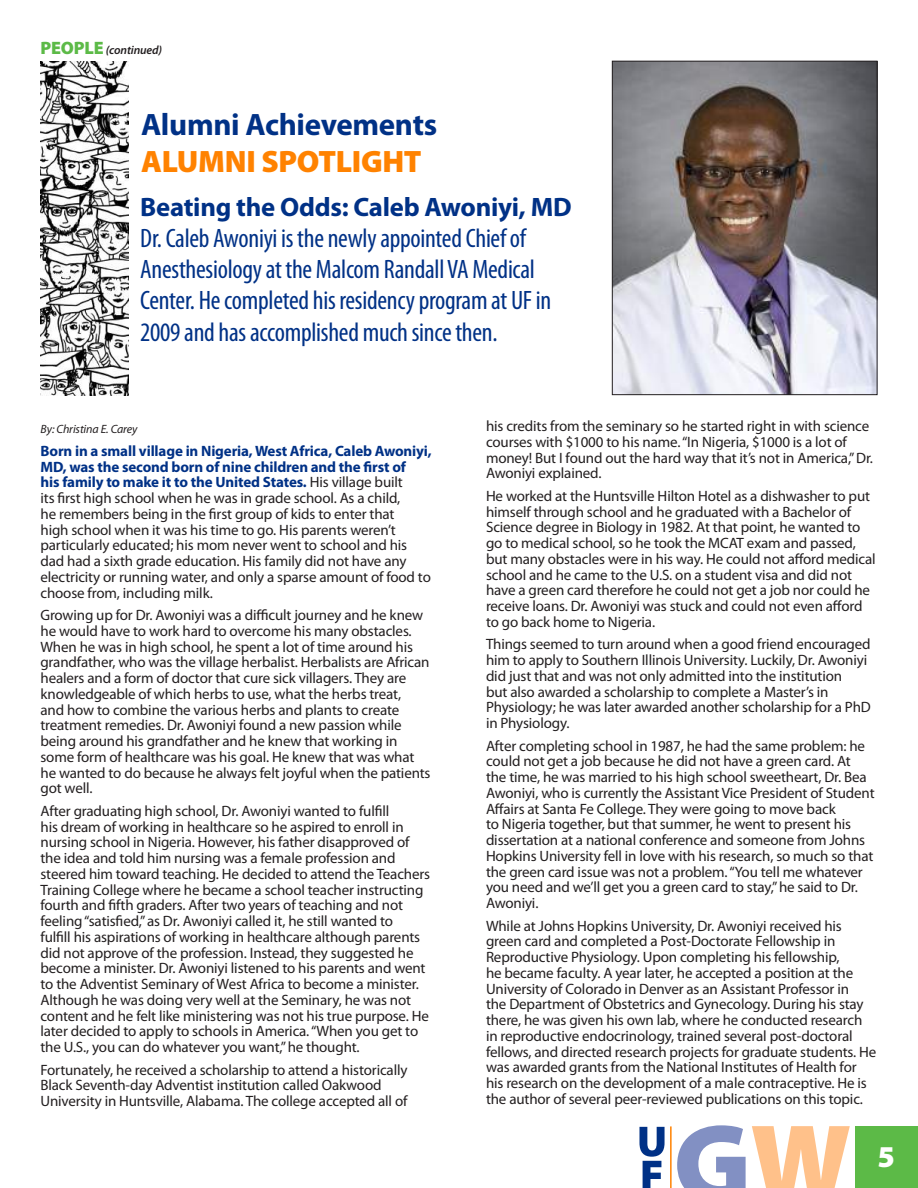
<style>
.page{position:relative;width:918px;height:1188px;background:#fff}
.page>*{position:absolute;margin:0;border:0;box-sizing:border-box;transform-origin:0 0}
.t1{font:700 31.05px "Myriad Pro";letter-spacing:-.01em;color:#003186}
.t2{font:900 31.05px "Myriad Pro";letter-spacing:-.01em;color:#ff8200}
.t3{font:900 30.45px "Myriad Pro";color:#fff}
.t4{font:condensed 26.7px/31.2px "Myriad Pro";letter-spacing:-.01em;color:#003186}
.t5{font:700 26.7px "Myriad Pro";letter-spacing:-.01em;color:#003186}
.t6{font:15px/15.8px "Myriad Pro";letter-spacing:-.01em;color:#231f20}
.t7{font:italic 12px "Myriad Pro";letter-spacing:-.01em;color:#231f20}
.t8{font:italic 600 12px "Myriad Pro";letter-spacing:-.01em;color:#231f20}
.s1{font-weight:900;font-style:normal;font-size:18px;color:#5cba47}
.s2{font-weight:700;color:#003186}
</style>
<div class="page">
<div style="left:855px;top:1126px;width:63px;height:62px;background:#5cba47"></div>
<svg style="left:677px;top:1125px;width:69px;height:63px"></svg>
<svg style="left:752px;top:1126px;width:98px;height:62px"></svg>
<hr style="left:670px;top:1126px;width:2px;height:62px;background:#ff8200">
<svg style="left:639px;top:1127px;width:26px;height:61px"></svg>
<img style="left:614px;top:63px;width:261px;height:330px">
<div style="left:612px;top:61px;width:265px;height:334px;border:1px solid #231f20"></div>
<img style="left:40px;top:61px;width:89px;height:335px">
<p class="t8" style="left:40px;top:43px;width:123px"><span class="s1">PEOPLE</span> (continued)</p>
<h1 class="t1" style="left:141px;top:107px;width:298px">Alumni Achievements</h1>
<h1 class="t2" style="left:141px;top:143px;width:282px">ALUMNI SPOTLIGHT</h1>
<h3 class="t5" style="left:140px;top:192px;width:433px">Beating the Odds: Caleb Awoniyi, MD</h3>
<h3 class="t4" style="left:140px;top:223px;width:413px">Dr. Caleb Awoniyi is the newly appointed Chief of Anesthesiology at the Malcom Randall VA Medical Center. He completed his residency program at UF in 2009 and has accomplished much since then.</h3>
<p class="t7" style="left:40px;top:423px;width:98px">By: Christina E. Carey</p>
<p class="t6" style="left:40px;top:443px;width:393px"><span class="s2">Born in a small village in Nigeria, West Africa, Caleb Awoniyi, MD, was the second born of nine children and the first of<br>his family to make it to the United States.</span> His village built<br>its first high school when he was in grade school. As a child,<br>he remembers being in the first group of kids to enter that<br>high school when it was his time to go. His parents weren’t particularly educated; his mom never went to school and his dad had a sixth grade education. His family did not have any electricity or running water, and only a sparse amount of food to choose from, including milk.</p>
<p class="t6" style="left:40px;top:607px;width:392px">Growing up for Dr. Awoniyi was a difficult journey and he knew he would have to work hard to overcome his many obstacles.<br>When he was in high school, he spent a lot of time around his grandfather, who was the village herbalist. Herbalists are African healers and a form of doctor that cure sick villagers. They are knowledgeable of which herbs to use, what the herbs treat,<br>and how to combine the various herbs and plants to create treatment remedies. Dr. Awoniyi found a new passion while being around his grandfather and he knew that working in some form of healthcare was his goal. He knew that was what he wanted to do because he always felt joyful when the patients got well.</p>
<p class="t6" style="left:40px;top:803px;width:391px">After graduating high school, Dr. Awoniyi wanted to fulfill<br>his dream of working in healthcare so he aspired to enroll in nursing school in Nigeria. However, his father disapproved of the idea and told him nursing was a female profession and steered him toward teaching. He decided to attend the Teachers Training College where he became a school teacher instructing fourth and fifth graders. After two years of teaching and not feeling “satisfied,” as Dr. Awoniyi called it, he still wanted to<br>fulfill his aspirations of working in healthcare although parents did not approve of the profession. Instead, they suggested he become a minister. Dr. Awoniyi listened to his parents and went to the Adventist Seminary of West Africa to become a minister.<br>Although he was doing very well at the Seminary, he was not content and he felt like ministering was not his true purpose. He later decided to apply to schools in America. “When you get to the U.S., you can do whatever you want,” he thought.</p>
<p class="t6" style="left:40px;top:1062px;width:369px">Fortunately, he received a scholarship to attend a historically<br>Black Seventh-day Adventist institution called Oakwood<br>University in Huntsville, Alabama. The college accepted all of</p>
<p class="t6" style="left:486px;top:418px;width:389px">his credits from the seminary so he started right in with science courses with $1000 to his name. “In Nigeria, $1000 is a lot of money! But I found out the hard way that it’s not in America,” Dr.<br>Awoniyi explained.</p>
<p class="t6" style="left:486px;top:488px;width:391px">He worked at the Huntsville Hilton Hotel as a dishwasher to put himself through school and he graduated with a Bachelor of Science degree in Biology in 1982. At that point, he wanted to go to medical school, so he took the MCAT exam and passed, but many obstacles were in his way. He could not afford medical school and he came to the U.S. on a student visa and did not have a green card therefore he could not get a job nor could he receive loans. Dr. Awoniyi was stuck and could not even afford to go back home to Nigeria.</p>
<p class="t6" style="left:486px;top:637px;width:386px">Things seemed to turn around when a good friend encouraged him to apply to Southern Illinois University. Luckily, Dr. Awoniyi did just that and was not only admitted into the institution<br>but also awarded a scholarship to complete a Master’s in Physiology; he was later awarded another scholarship for a PhD in Physiology.</p>
<p class="t6" style="left:486px;top:738px;width:390px">After completing school in 1987, he had the same problem: he could not get a job because he did not have a green card. At the time, he was married to his high school sweetheart, Dr. Bea Awoniyi, who is currently the Assistant Vice President of Student Affairs at Santa Fe College. They were going to move back<br>to Nigeria together, but that summer, he went to present his dissertation at a national conference and someone from Johns Hopkins University fell in love with his research, so much so that the green card issue was not a problem. “You tell me whatever you need and we’ll get you a green card to stay,” he said to Dr.<br>Awoniyi.</p>
<p class="t6" style="left:486px;top:918px;width:392px">While at Johns Hopkins University, Dr. Awoniyi received his green card and completed a Post-Doctorate Fellowship in Reproductive Physiology. Upon completing his fellowship,<br>he became faculty. A year later, he accepted a position at the University of Colorado in Denver as an Assistant Professor in<br>the Department of Obstetrics and Gynecology. During his stay there, he was given his own lab, where he conducted research in reproductive endocrinology, trained several post-doctoral fellows, and directed research projects for graduate students. He was awarded grants from the National Institutes of Health for his research on the development of a male contraceptive. He is the author of several peer-reviewed publications on this topic.</p>
<h2 class="t3" style="left:878px;top:1139px;width:19px">5</h2>
</div>
